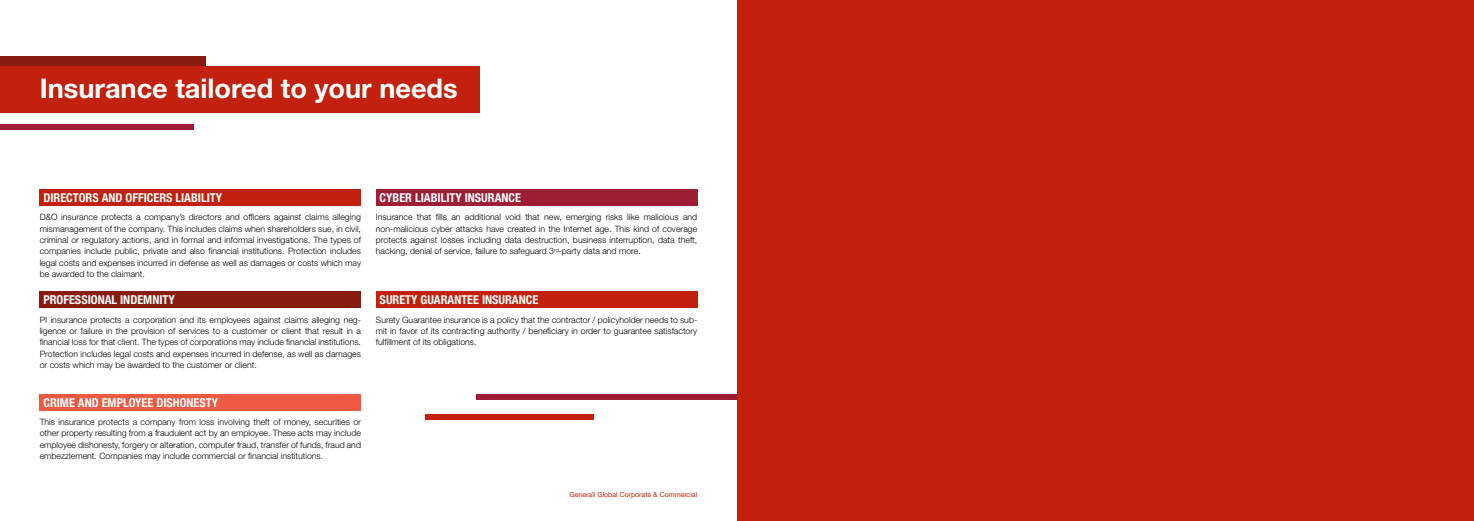
<style>
.page{position:relative;width:1474px;height:521px;background:#fff}
.page>*{position:absolute;margin:0;border:0;box-sizing:border-box;transform-origin:0 0}
.t1{font:700 27.12px "Helvetica Neue LT Std";color:#fff}
.t2{font:700 condensed 12.25px "Helvetica Neue LT Std";color:#fff}
.t3{font:300 8.75px/11.4px "Helvetica Neue LT Std";color:#000;text-align:justify}
.t4{font:7px "Helvetica Neue LT Std";color:#c1210d}
</style>
<div class="page">
<div style="left:40px;top:292px;width:321px;height:16px;background:#881c11"></div>
<div style="left:0;top:124px;width:193px;height:5px;background:#9e1e35"></div>
<div style="left:0;top:56px;width:206px;height:10px;background:#881c11"></div>
<div style="left:476px;top:394px;width:261px;height:6px;background:#9e1e35"></div>
<div style="left:425px;top:414px;width:168px;height:5px;background:#c1210d"></div>
<div style="left:0;top:66px;width:479px;height:47px;background:#c1210d"></div>
<div style="left:40px;top:190px;width:321px;height:16px;background:#c1210d"></div>
<div style="left:40px;top:394px;width:321px;height:16px;background:#eb5a41"></div>
<div style="left:376px;top:189px;width:321px;height:17px;background:#9e1e35"></div>
<div style="left:376px;top:292px;width:321px;height:16px;background:#c1210d"></div>
<div style="left:737px;top:0;width:736px;height:521px;background:#c1210d"></div>
<h1 class="t1" style="left:40px;top:71px;width:419px">Insurance tailored to your needs</h1>
<h2 class="t2" style="left:43px;top:190px;width:180px">DIRECTORS AND OFFICERS LIABILITY</h2>
<p class="t3" style="left:40px;top:211px;width:323px">D&amp;O insurance protects a company’s directors and officers against claims alleging mismanagement of the company. This includes claims when shareholders sue, in civil, criminal or regulatory actions, and in formal and informal investigations. The types of companies include public, private and also financial institutions. Protection includes legal costs and expenses incurred in defense as well as damages or costs which may be awarded to the claimant.</p>
<h2 class="t2" style="left:43px;top:292px;width:133px">PROFESSIONAL INDEMNITY</h2>
<p class="t3" style="left:40px;top:314px;width:323px">PI insurance protects a corporation and its employees against claims alleging neg&shy;ligence or failure in the provision of services to a customer or client that result in a financial loss for that client. The types of corporations may include financial institutions.<br>Protection includes legal costs and expenses incurred in defense, as well as damages or costs which may be awarded to the customer or client.</p>
<h2 class="t2" style="left:43px;top:395px;width:176px">CRIME AND EMPLOYEE DISHONESTY</h2>
<p class="t3" style="left:40px;top:416px;width:323px">This insurance protects a company from loss involving theft of money, securities or other property resulting from a fraudulent act by an employee. These acts may include employee dishonesty, forgery or alteration, computer fraud, transfer of funds, fraud and embezzlement. Companies may include commercial or financial institutions.</p>
<h2 class="t2" style="left:379px;top:190px;width:143px">CYBER LIABILITY INSURANCE</h2>
<p class="t3" style="left:376px;top:211px;width:323px">Insurance that fills an additional void that new, emerging risks like malicious and non-malicious cyber attacks have created in the Internet age. This kind of coverage protects against losses including data destruction, business interruption, data theft, hacking, denial of service, failure to safeguard 3<sup>rd</sup>-party data and more.</p>
<h2 class="t2" style="left:379px;top:292px;width:160px">SURETY GUARANTEE INSURANCE</h2>
<p class="t3" style="left:376px;top:314px;width:323px">Surety Guarantee insurance is a policy that the contractor / policyholder needs to sub&shy;mit in favor of its contracting authority / beneficiary in order to guarantee satisfactory fulfillment of its obligations.</p>
<p class="t4" style="left:569px;top:491px;width:129px">Generali Global Corporate &amp; Commercial</p>
</div>
